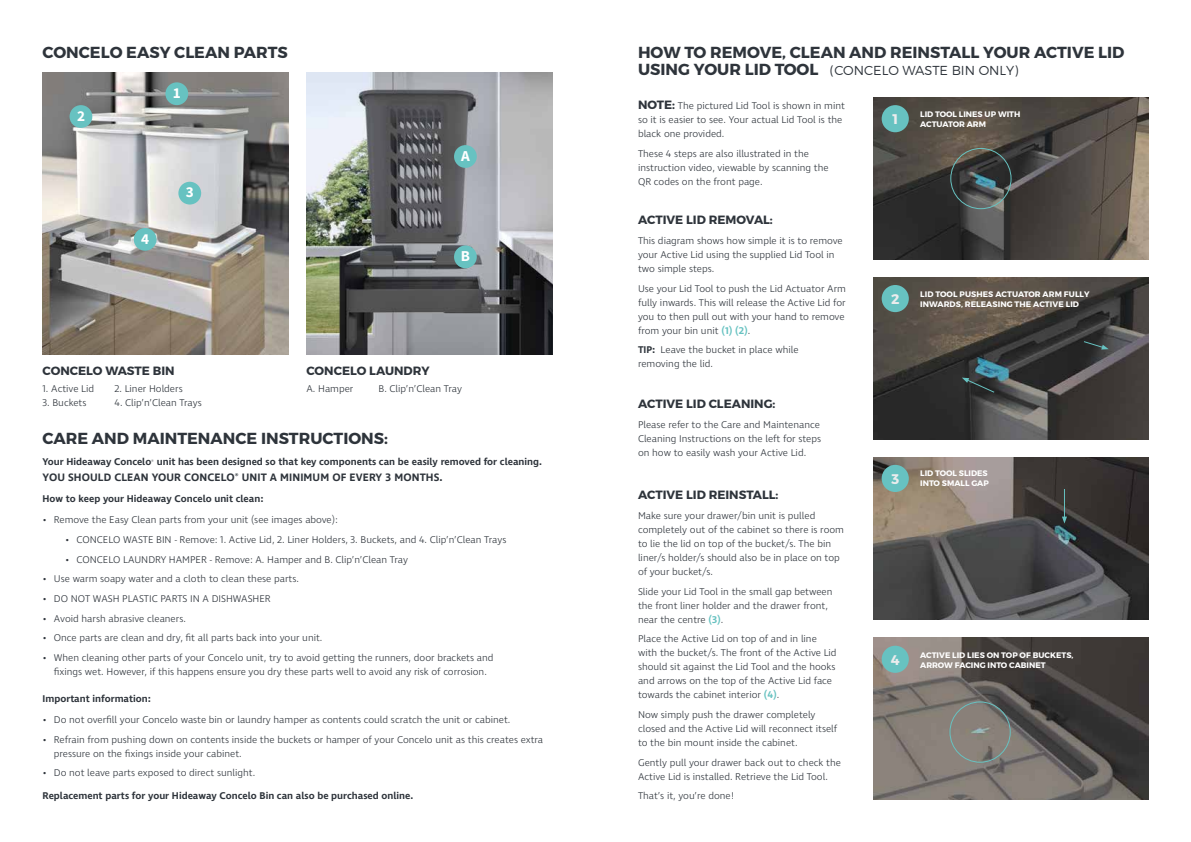
<style>
.page{position:relative;width:1191px;height:842px;background:#fff}
.page>*{position:absolute;margin:0;border:0;box-sizing:border-box;transform-origin:0 0}
.t1{font:700 16px "Montserrat";color:#2e343b}
.t2{font:700 15.2px "Source Sans Pro";color:#fff}
.t3{font:700 14px "Montserrat";color:#ebeced}
.t4{font:300 13px "Montserrat";color:#2e343b}
.t5{font:700 12px "Montserrat";color:#2e343b}
.t6{font:600 11px "Ingra";letter-spacing:.01em;color:#2e343b}
.t7{font:300 10px/14px "Ingra";color:#2e343b}
.t8{font:600 10px "Ingra";color:#2e343b}
.t9{font:700 8px/10px "Montserrat";color:#fff}
.s1{font-weight:700;font-size:16px}
.s2{font-family:"Montserrat";font-weight:700;font-size:12px}
.s3{font-weight:600;color:#67c2c1}
.s4{font-weight:600}
</style>
<div class="page">
<img style="left:43px;top:72px;width:245px;height:282px">
<img style="left:306px;top:72px;width:246px;height:282px">
<div style="left:165px;top:82px;width:23px;height:23px;background:#67c2c1;border-radius:50%"></div>
<div style="left:454px;top:145px;width:23px;height:23px;background:#67c2c1;border-radius:50%"></div>
<div style="left:454px;top:245px;width:23px;height:23px;background:#67c2c1;border-radius:50%"></div>
<div style="left:70px;top:105px;width:22px;height:23px;background:#67c2c1;border-radius:50%"></div>
<div style="left:178px;top:182px;width:23px;height:23px;background:#67c2c1;border-radius:50%"></div>
<div style="left:134px;top:228px;width:22px;height:23px;background:#67c2c1;border-radius:50%"></div>
<img style="left:873px;top:97px;width:275px;height:162px">
<img style="left:873px;top:277px;width:275px;height:162px">
<img style="left:873px;top:458px;width:275px;height:161px">
<img style="left:873px;top:638px;width:275px;height:161px">
<div style="left:881px;top:105px;width:27px;height:27px;background:#67c2c1;border-radius:50%"></div>
<div style="left:881px;top:285px;width:27px;height:27px;background:#67c2c1;border-radius:50%"></div>
<div style="left:881px;top:465px;width:27px;height:27px;background:#67c2c1;border-radius:50%"></div>
<div style="left:881px;top:646px;width:27px;height:27px;background:#67c2c1;border-radius:50%"></div>
<div style="left:950px;top:148px;width:61px;height:61px;border:1px solid #67c2c1;border-radius:50%"></div>
<div style="left:949px;top:702px;width:61px;height:60px;border:1px solid #67c2c1;border-radius:50%"></div>
<svg style="left:961px;top:378px;width:34px;height:16px"></svg>
<svg style="left:1082px;top:340px;width:26px;height:10px"></svg>
<svg style="left:1062px;top:489px;width:5px;height:35px"></svg>
<h1 class="t1" style="left:43px;top:42px;width:247px">CONCELO EASY CLEAN PARTS</h1>
<h1 class="t1" style="left:638px;top:42px;width:488px">HOW TO REMOVE, CLEAN AND REINSTALL YOUR ACTIVE LID</h1>
<h3 class="t4" style="left:638px;top:62px;width:382px"><span class="s1">USING YOUR LID TOOL</span> (CONCELO WASTE BIN ONLY)</h3>
<h2 class="t2" style="left:77px;top:106px;width:10px">2</h2>
<h2 class="t2" style="left:173px;top:83px;width:10px">1</h2>
<h2 class="t2" style="left:141px;top:229px;width:10px">4</h2>
<h2 class="t2" style="left:186px;top:183px;width:10px">3</h2>
<p class="t5" style="left:43px;top:364px;width:134px">CONCELO WASTE BIN</p>
<p class="t7" style="left:43px;top:382px;width:53px">1. Active Lid</p>
<p class="t7" style="left:115px;top:382px;width:70px">2. Liner Holders</p>
<p class="t7" style="left:43px;top:396px;width:45px">3. Buckets</p>
<p class="t7" style="left:115px;top:396px;width:89px">4. Clip’n’Clean Trays</p>
<h2 class="t2" style="left:461px;top:146px;width:10px">A</h2>
<h2 class="t2" style="left:461px;top:246px;width:11px">B</h2>
<p class="t5" style="left:306px;top:364px;width:125px">CONCELO LAUNDRY</p>
<p class="t7" style="left:306px;top:382px;width:48px">A. Hamper</p>
<p class="t7" style="left:378px;top:382px;width:85px">B. Clip’n’Clean Tray</p>
<h1 class="t1" style="left:43px;top:428px;width:347px">CARE AND MAINTENANCE INSTRUCTIONS:</h1>
<p class="t8" style="left:43px;top:456px;width:501px">Your Hideaway Concelo<sup>®</sup> unit has been designed so that key components can be easily removed for cleaning.</p>
<p class="t6" style="left:43px;top:471px;width:401px">YOU SHOULD CLEAN YOUR CONCELO<sup>®</sup> UNIT A MINIMUM OF EVERY 3 MONTHS.</p>
<p class="t8" style="left:43px;top:493px;width:222px">How to keep your Hideaway Concelo unit clean:</p>
<p class="t7" style="left:43px;top:513px;width:297px">• Remove the Easy Clean parts from your unit (see images above):</p>
<p class="t7" style="left:65px;top:533px;width:443px">• CONCELO WASTE BIN - Remove: 1. Active Lid, 2. Liner Holders, 3. Buckets, and 4. Clip’n’Clean Trays</p>
<p class="t7" style="left:65px;top:553px;width:344px">• CONCELO LAUNDRY HAMPER - Remove: A. Hamper and B. Clip’n’Clean Tray</p>
<p class="t7" style="left:43px;top:573px;width:258px">• Use warm soapy water and a cloth to clean these parts.</p>
<p class="t7" style="left:43px;top:592px;width:230px">• DO NOT WASH PLASTIC PARTS IN A DISHWASHER</p>
<p class="t7" style="left:43px;top:612px;width:145px">• Avoid harsh abrasive cleaners.</p>
<p class="t7" style="left:43px;top:632px;width:281px">• Once parts are clean and dry, fit all parts back into your unit.</p>
<p class="t7" style="left:43px;top:651px;width:452px;text-align:center">• When cleaning other parts of your Concelo unit, try to avoid getting the runners, door brackets and fixings wet. However, if this happens ensure you dry these parts well to avoid any risk of corrosion.</p>
<p class="t8" style="left:43px;top:692px;width:110px">Important information:</p>
<p class="t7" style="left:43px;top:713px;width:469px">• Do not overfill your Concelo waste bin or laundry hamper as contents could scratch the unit or cabinet.</p>
<p class="t7" style="left:54px;top:733px;width:491px;text-indent:-11px">• Refrain from pushing down on contents inside the buckets or hamper of your Concelo unit as this creates extra pressure on the fixings inside your cabinet.</p>
<p class="t7" style="left:43px;top:766px;width:214px">• Do not leave parts exposed to direct sunlight.</p>
<p class="t8" style="left:43px;top:789px;width:372px">Replacement parts for your Hideaway Concelo Bin can also be purchased online.</p>
<p class="t7" style="left:638px;top:99px;width:208px"><span class="s2">NOTE:</span> The pictured Lid Tool is shown in mint so it is easier to see. Your actual Lid Tool is the black one provided.</p>
<p class="t7" style="left:638px;top:147px;width:192px">These 4 steps are also illustrated in the instruction video, viewable by scanning the<br>QR codes on the front page.</p>
<p class="t5" style="left:638px;top:213px;width:136px">ACTIVE LID REMOVAL:</p>
<p class="t7" style="left:638px;top:234px;width:206px">This diagram shows how simple it is to remove your Active Lid using the supplied Lid Tool in two simple steps.</p>
<p class="t7" style="left:638px;top:282px;width:209px">Use your Lid Tool to push the Lid Actuator Arm fully inwards. This will release the Active Lid for you to then pull out with your hand to remove from your bin unit <span class="s3">(1) (2)</span>.</p>
<p class="t7" style="left:638px;top:343px;width:162px"><span class="s4">TIP:</span> Leave the bucket in place while removing the lid.</p>
<p class="t5" style="left:638px;top:396px;width:139px">ACTIVE LID CLEANING:</p>
<p class="t7" style="left:638px;top:418px;width:184px;text-align:justify">Please refer to the Care and Maintenance Cleaning Instructions on the left for steps on how to easily wash your Active Lid.</p>
<p class="t5" style="left:638px;top:488px;width:142px">ACTIVE LID REINSTALL:</p>
<p class="t7" style="left:638px;top:509px;width:207px">Make sure your drawer/bin unit is pulled completely out of the cabinet so there is room to lie the lid on top of the bucket/s. The bin liner/s holder/s should also be in place on top of your bucket/s.</p>
<p class="t7" style="left:638px;top:585px;width:196px">Slide your Lid Tool in the small gap between the front liner holder and the drawer front, near the centre <span class="s3">(3)</span>.</p>
<p class="t7" style="left:638px;top:633px;width:200px">Place the Active Lid on top of and in line with the bucket/s. The front of the Active Lid should sit against the Lid Tool and the hooks and arrows on the top of the Active Lid face towards the cabinet interior <span class="s3">(4)</span>.</p>
<p class="t7" style="left:638px;top:708px;width:201px">Now simply push the drawer completely closed and the Active Lid will reconnect itself to the bin mount inside the cabinet.</p>
<p class="t7" style="left:638px;top:756px;width:204px">Gently pull your drawer back out to check the<br>Active Lid is installed. Retrieve the Lid Tool.</p>
<p class="t7" style="left:638px;top:790px;width:98px">That’s it, you’re done!</p>
<h3 class="t3" style="left:892px;top:110px;width:7px">1</h3>
<p class="t9" style="left:920px;top:109px;width:102px">LID TOOL LINES UP WITH<br>ACTUATOR ARM</p>
<h3 class="t3" style="left:891px;top:290px;width:10px">2</h3>
<p class="t9" style="left:920px;top:289px;width:171px">LID TOOL PUSHES ACTUATOR ARM FULLY<br>INWARDS, RELEASING THE ACTIVE LID</p>
<h3 class="t3" style="left:891px;top:470px;width:9px">3</h3>
<p class="t9" style="left:920px;top:469px;width:70px">LID TOOL SLIDES<br>INTO SMALL GAP</p>
<h3 class="t3" style="left:890px;top:651px;width:10px">4</h3>
<p class="t9" style="left:920px;top:650px;width:155px">ACTIVE LID LIES ON TOP OF BUCKETS,<br>ARROW FACING INTO CABINET</p>
</div>
